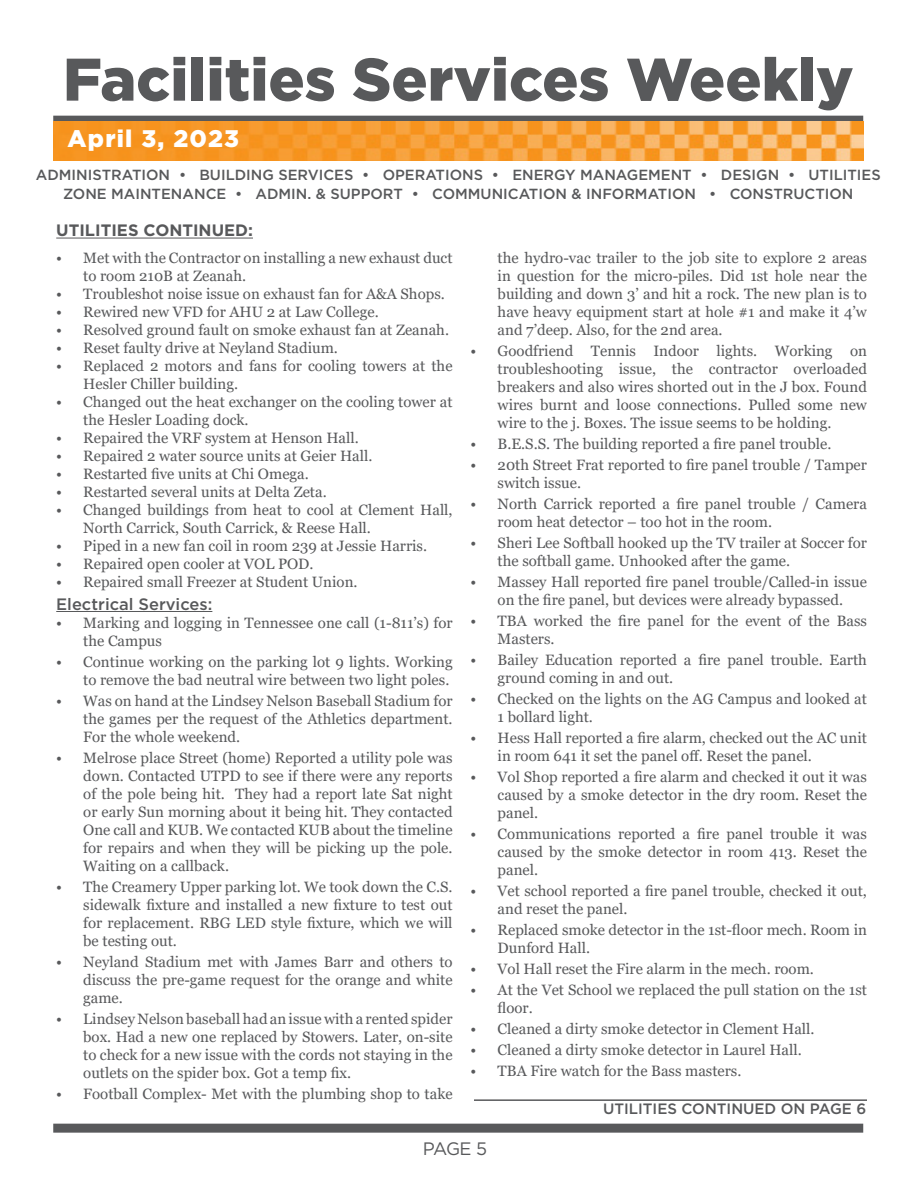
<style>
.page{position:relative;width:918px;height:1188px;background:#fff}
.page>*{position:absolute;margin:0;border:0;box-sizing:border-box;transform-origin:0 0}
.t1{font:900 60px "Gotham";color:#58595b}
.t2{font:900 24px "Gotham";letter-spacing:.05em;color:#fff}
.t3{font:18px "Gotham";color:#58595b}
.t4{font:500 16.5px "Gotham";color:#58595b}
.t5{font:700 16.5px "Gotham";color:#58595b}
.t6{font:15px/18px "Georgia";color:#58595b}
.t7{font:500 15px "Gotham";color:#58595b}
.t8{font:500 14.7px/19.4px "Gotham";color:#58595b;text-align:center}
</style>
<div class="page">
<div style="left:53px;top:1124px;width:810px;height:9px;background:#58595b"></div>
<div style="left:53px;top:116px;width:810px;height:6px;background:#58595b"></div>
<img style="left:53px;top:121px;width:810px;height:40px">
<hr style="left:56px;top:611px;width:156px;height:1px;background:#58595b">
<hr style="left:56px;top:238px;width:197px;height:1px;background:#58595b">
<hr style="left:474px;top:1099px;width:393px;height:2px;background:#58595b">
<h1 class="t1" style="left:63px;top:38px;width:792px">Facilities Services Weekly</h1>
<h2 class="t2" style="left:68px;top:122px;width:173px">April 3, 2023</h2>
<p class="t8" style="left:36px;top:165px;width:846px">ADMINISTRATION • BUILDING SERVICES • OPERATIONS • ENERGY MANAGEMENT • DESIGN • UTILITIES<br>ZONE MAINTENANCE • ADMIN. &amp; SUPPORT • COMMUNICATION &amp; INFORMATION • CONSTRUCTION</p>
<p class="t5" style="left:56px;top:220px;width:198px">UTILITIES CONTINUED:</p>
<p class="t6" style="left:83px;top:249px;width:371px;text-indent:-27px">• Met with the Contractor on installing a new exhaust duct to room 210B at Zeanah.</p>
<p class="t6" style="left:56px;top:285px;width:390px">• Troubleshot noise issue on exhaust fan for A&amp;A Shops.</p>
<p class="t6" style="left:56px;top:303px;width:324px">• Rewired new VFD for AHU 2 at Law College.</p>
<p class="t6" style="left:56px;top:321px;width:394px">• Resolved ground fault on smoke exhaust fan at Zeanah.</p>
<p class="t6" style="left:56px;top:339px;width:283px">• Reset faulty drive at Neyland Stadium.</p>
<p class="t6" style="left:83px;top:357px;width:371px;text-indent:-27px">• Replaced 2 motors and fans for cooling towers at the<br>Hesler Chiller building.</p>
<p class="t6" style="left:83px;top:393px;width:371px;text-indent:-27px">• Changed out the heat exchanger on the cooling tower at the Hesler Loading dock.</p>
<p class="t6" style="left:56px;top:429px;width:304px">• Repaired the VRF system at Henson Hall.</p>
<p class="t6" style="left:56px;top:447px;width:318px">• Repaired 2 water source units at Geier Hall.</p>
<p class="t6" style="left:56px;top:465px;width:254px">• Restarted five units at Chi Omega.</p>
<p class="t6" style="left:56px;top:483px;width:272px">• Restarted several units at Delta Zeta.</p>
<p class="t6" style="left:83px;top:501px;width:371px;text-indent:-27px">• Changed buildings from heat to cool at Clement Hall,<br>North Carrick, South Carrick, &amp; Reese Hall.</p>
<p class="t6" style="left:56px;top:537px;width:372px">• Piped in a new fan coil in room 239 at Jessie Harris.</p>
<p class="t6" style="left:56px;top:555px;width:259px">• Repaired open cooler at VOL POD.</p>
<p class="t6" style="left:56px;top:573px;width:303px">• Repaired small Freezer at Student Union.</p>
<p class="t4" style="left:56px;top:593px;width:158px">Electrical Services:</p>
<p class="t6" style="left:83px;top:614px;width:371px;text-indent:-27px">• Marking and logging in Tennessee one call (1-811’s) for the Campus</p>
<p class="t6" style="left:56px;top:653px;width:398px;text-align:right">• Continue working on the parking lot 9 lights. Working to remove the bad neutral wire between two light poles.</p>
<p class="t6" style="left:83px;top:692px;width:371px;text-align:justify;text-indent:-27px">• Was on hand at the Lindsey Nelson Baseball Stadium for the games per the request of the Athletics department.<br>For the whole weekend.</p>
<p class="t6" style="left:83px;top:749px;width:371px;text-align:justify;text-indent:-27px">• Melrose place Street (home) Reported a utility pole was down. Contacted UTPD to see if there were any reports of the pole being hit. They had a report late Sat night or early Sun morning about it being hit. They contacted One call and KUB. We contacted KUB about the timeline for repairs and when they will be picking up the pole.<br>Waiting on a callback.</p>
<p class="t6" style="left:83px;top:878px;width:371px;text-align:justify;text-indent:-27px">• The Creamery Upper parking lot. We took down the C.S. sidewalk fixture and installed a new fixture to test out for replacement. RBG LED style fixture, which we will be testing out.</p>
<p class="t6" style="left:83px;top:953px;width:371px;text-align:justify;text-indent:-27px">• Neyland Stadium met with James Barr and others to discuss the pre-game request for the orange and white game.</p>
<p class="t6" style="left:83px;top:1010px;width:371px;text-align:justify;text-indent:-27px">• Lindsey Nelson baseball had an issue with a rented spider box. Had a new one replaced by Stowers. Later, on-site to check for a new issue with the cords not staying in the outlets on the spider box. Got a temp fix.</p>
<p class="t6" style="left:56px;top:1085px;width:398px">• Football Complex- Met with the plumbing shop to take</p>
<p class="t6" style="left:498px;top:249px;width:371px;text-align:justify">the hydro-vac trailer to the job site to explore 2 areas in question for the micro-piles. Did 1st hole near the building and down 3’ and hit a rock. The new plan is to have heavy equipment start at hole #1 and make it 4’w and 7’deep. Also, for the 2nd area.</p>
<p class="t6" style="left:498px;top:342px;width:371px;text-align:justify;text-indent:-27px">• Goodfriend Tennis Indoor lights. Working on troubleshooting issue, the contractor overloaded breakers and also wires shorted out in the J box. Found wires burnt and loose connections. Pulled some new wire to the j. Boxes. The issue seems to be holding.</p>
<p class="t6" style="left:471px;top:435px;width:362px">• B.E.S.S. The building reported a fire panel trouble.</p>
<p class="t6" style="left:498px;top:456px;width:371px;text-indent:-27px">• 20th Street Frat reported to fire panel trouble / Tamper switch issue.</p>
<p class="t6" style="left:498px;top:495px;width:371px;text-indent:-27px">• North Carrick reported a fire panel trouble / Camera room heat detector – too hot in the room.</p>
<p class="t6" style="left:498px;top:534px;width:371px;text-indent:-27px">• Sheri Lee Softball hooked up the TV trailer at Soccer for the softball game. Unhooked after the game.</p>
<p class="t6" style="left:471px;top:573px;width:398px;text-align:center">• Massey Hall reported fire panel trouble/Called-in issue on the fire panel, but devices were already bypassed.</p>
<p class="t6" style="left:498px;top:612px;width:371px;text-indent:-27px">• TBA worked the fire panel for the event of the Bass<br>Masters.</p>
<p class="t6" style="left:498px;top:651px;width:371px;text-indent:-27px">• Bailey Education reported a fire panel trouble. Earth ground coming in and out.</p>
<p class="t6" style="left:498px;top:690px;width:371px;text-indent:-27px">• Checked on the lights on the AG Campus and looked at<br>1 bollard light.</p>
<p class="t6" style="left:498px;top:729px;width:371px;text-indent:-27px">• Hess Hall reported a fire alarm, checked out the AC unit in room 641 it set the panel off. Reset the panel.</p>
<p class="t6" style="left:498px;top:768px;width:371px;text-align:justify;text-indent:-27px">• Vol Shop reported a fire alarm and checked it out it was caused by a smoke detector in the dry room. Reset the panel.</p>
<p class="t6" style="left:498px;top:825px;width:371px;text-align:justify;text-indent:-27px">• Communications reported a fire panel trouble it was caused by the smoke detector in room 413. Reset the panel.</p>
<p class="t6" style="left:498px;top:882px;width:371px;text-indent:-27px">• Vet school reported a fire panel trouble, checked it out, and reset the panel.</p>
<p class="t6" style="left:498px;top:921px;width:371px;text-indent:-27px">• Replaced smoke detector in the 1st-floor mech. Room in<br>Dunford Hall.</p>
<p class="t6" style="left:471px;top:960px;width:345px">• Vol Hall reset the Fire alarm in the mech. room.</p>
<p class="t6" style="left:498px;top:981px;width:371px;text-indent:-27px">• At the Vet School we replaced the pull station on the 1st floor.</p>
<p class="t6" style="left:471px;top:1020px;width:345px">• Cleaned a dirty smoke detector in Clement Hall.</p>
<p class="t6" style="left:471px;top:1041px;width:333px">• Cleaned a dirty smoke detector in Laurel Hall.</p>
<p class="t6" style="left:471px;top:1062px;width:272px">• TBA Fire watch for the Bass masters.</p>
<p class="t7" style="left:603px;top:1099px;width:265px">UTILITIES CONTINUED ON PAGE 6</p>
<p class="t3" style="left:423px;top:1137px;width:66px">PAGE 5</p>
</div>
